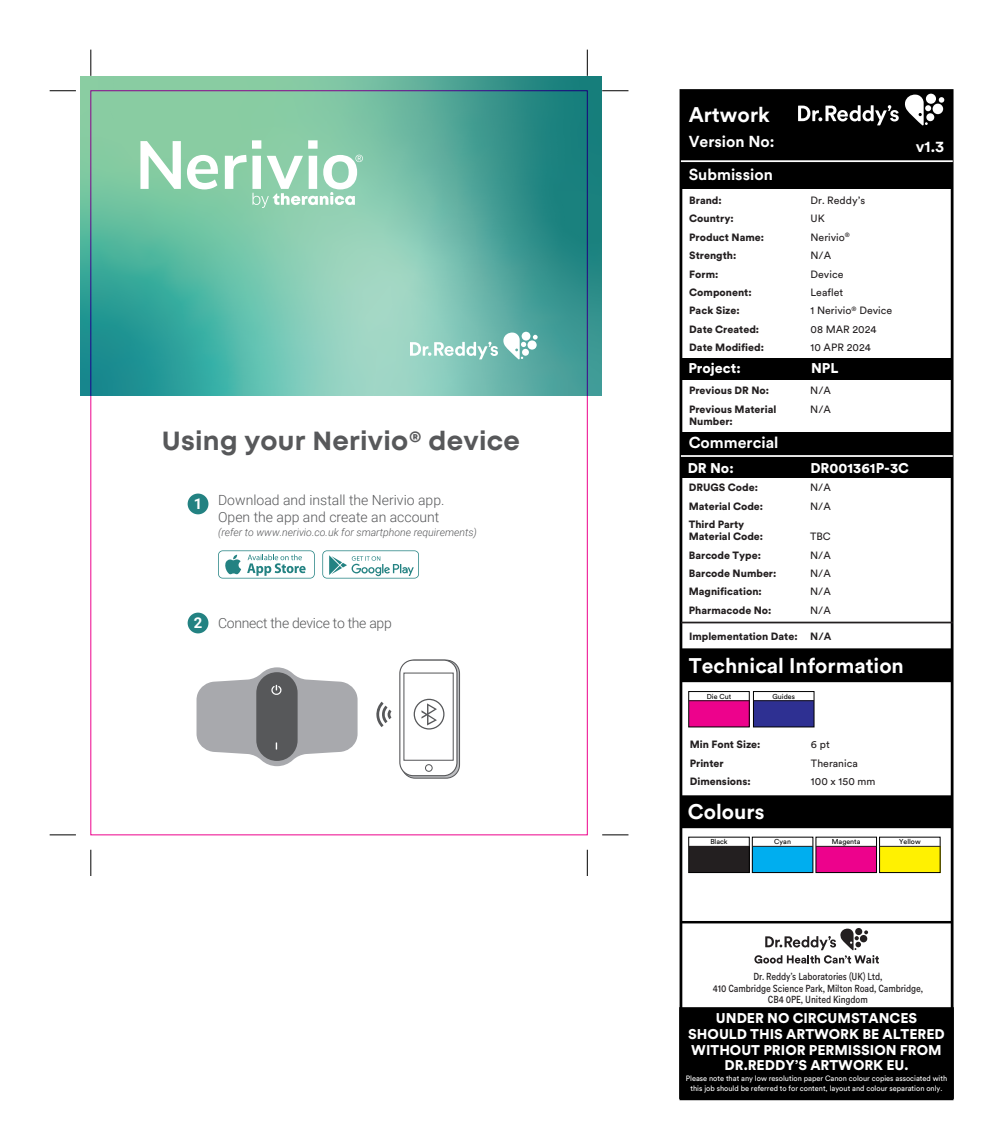
<style>
.page{position:relative;width:993px;height:1141px;background:#fff}
.page>*{position:absolute;margin:0;border:0;box-sizing:border-box;transform-origin:0 0}
.t1{font:700 26.25px "Mont";letter-spacing:.01em;color:#57585a}
.t2{font:700 21px "Circular Pro";color:#fff}
.t3{font:700 21px "DRL Circular";color:#fff}
.t4{font:700 15.75px "DRL Circular";color:#fff}
.t5{font:700 14.88px "Roboto";color:#fff}
.t6{font:900 14px/15.8px "DRL Circular";color:#fff;text-align:center}
.t7{font:300 14px/16.8px "Roboto";color:#57585a}
.t8{font:300 14px "Roboto";letter-spacing:-.02em;color:#57585a}
.t9{font:900 10.5px/18.4px "DRL Circular";color:#231f20}
.t10{font:10.5px/18.4px "DRL Circular";color:#231f20}
.t11{font:italic 300 10.5px "Roboto";color:#57585a}
.t12{font:condensed 10.15px/11.2px "DRL Circular";letter-spacing:-.01em;color:#231f20;text-align:center}
.t13{font:7.7px/9.3px "Circular Pro";color:#fff;text-align:center;scale:.96 1}
.t14{font:7.17px "Circular Pro";color:#000}
.s1{font-weight:700;font-size:14.88px;color:#fff}
.s2{font-weight:700}
</style>
<div class="page">
<svg style="left:81px;top:77px;width:520px;height:318px;background:#62b3a2"></svg>
<svg style="left:196px;top:667px;width:161px;height:99px"></svg>
<svg style="left:401px;top:660px;width:59px;height:119px"></svg>
<div style="left:399px;top:660px;width:58px;height:116px;background:#fff;border:1px solid #57585a;border-radius:13px"></div>
<svg style="left:421px;top:703px;width:16px;height:23px"></svg>
<svg style="left:376px;top:702px;width:15px;height:25px"></svg>
<div style="left:425px;top:764px;width:7px;height:8px;border:1px solid #57585a;border-radius:50%"></div>
<div style="left:413px;top:699px;width:31px;height:31px;border:1px solid #57585a;border-radius:50%"></div>
<div style="left:187px;top:494px;width:21px;height:20px;background:#238282;border-radius:50%"></div>
<div style="left:187px;top:613px;width:21px;height:20px;background:#238282;border-radius:50%"></div>
<svg style="left:140px;top:141px;width:41px;height:48px"></svg>
<svg style="left:187px;top:155px;width:31px;height:34px"></svg>
<svg style="left:225px;top:140px;width:138px;height:68px"></svg>
<div style="left:522px;top:349px;width:6px;height:7px;background:#fff;border-radius:50%"></div>
<div style="left:527px;top:340px;width:9px;height:10px;background:#fff;border-radius:50%"></div>
<svg style="left:532px;top:335px;width:5px;height:5px"></svg>
<div style="left:521px;top:332px;width:9px;height:9px;background:#fff;border-radius:50%"></div>
<svg style="left:410px;top:332px;width:116px;height:27px"></svg>
<svg style="left:218px;top:550px;width:96px;height:29px"></svg>
<svg style="left:322px;top:550px;width:97px;height:29px"></svg>
<svg style="left:50px;top:90px;width:26px;height:1px"></svg>
<svg style="left:602px;top:90px;width:26px;height:1px"></svg>
<svg style="left:50px;top:835px;width:26px;height:1px"></svg>
<svg style="left:602px;top:835px;width:26px;height:1px"></svg>
<svg style="left:90px;top:50px;width:1px;height:26px"></svg>
<svg style="left:90px;top:850px;width:1px;height:26px"></svg>
<svg style="left:587px;top:50px;width:1px;height:26px"></svg>
<svg style="left:587px;top:850px;width:1px;height:26px"></svg>
<svg style="left:754px;top:928px;width:124px;height:35px"></svg>
<div style="left:679px;top:1007px;width:274px;height:92px;background:#000;border:3px solid #000"></div>
<div style="left:680px;top:91px;width:271px;height:98px;background:#000"></div>
<div style="left:680px;top:432px;width:271px;height:46px;background:#000"></div>
<div style="left:680px;top:359px;width:271px;height:21px;background:#000"></div>
<div style="left:680px;top:650px;width:271px;height:30px;background:#000"></div>
<div style="left:680px;top:797px;width:271px;height:30px;background:#000"></div>
<div style="left:688px;top:701px;width:61px;height:26px;background:#ed028c"></div>
<div style="left:688px;top:691px;width:61px;height:36px;border:1px solid #000"></div>
<hr style="left:688px;top:700px;width:61px;height:1px;background:#231f20">
<div style="left:753px;top:701px;width:60px;height:26px;background:#2e3092"></div>
<div style="left:752px;top:691px;width:62px;height:36px;border:1px solid #000"></div>
<hr style="left:753px;top:700px;width:60px;height:1px;background:#231f20">
<div style="left:688px;top:846px;width:61px;height:26px;background:#231f20"></div>
<div style="left:688px;top:837px;width:61px;height:36px;border:1px solid #000"></div>
<hr style="left:688px;top:846px;width:61px;height:1px;background:#231f20">
<div style="left:752px;top:846px;width:60px;height:26px;background:#00aeef"></div>
<div style="left:751px;top:837px;width:62px;height:36px;border:1px solid #000"></div>
<hr style="left:752px;top:846px;width:60px;height:1px;background:#231f20">
<div style="left:815px;top:846px;width:61px;height:26px;background:#ed028c"></div>
<div style="left:815px;top:837px;width:61px;height:36px;border:1px solid #000"></div>
<hr style="left:815px;top:846px;width:61px;height:1px;background:#231f20">
<div style="left:879px;top:846px;width:60px;height:26px;background:#fff101"></div>
<div style="left:878px;top:837px;width:62px;height:36px;border:1px solid #000"></div>
<hr style="left:879px;top:846px;width:60px;height:1px;background:#231f20">
<div style="left:679px;top:89px;width:274px;height:1011px;border:3px solid #000"></div>
<hr style="left:679px;top:795px;width:272px;height:3px;background:#000">
<hr style="left:679px;top:826px;width:272px;height:2px;background:#000">
<hr style="left:679px;top:921px;width:272px;height:2px;background:#000">
<svg style="left:798px;top:94px;width:145px;height:31px"></svg>
<hr style="left:680px;top:680px;width:271px;height:2px;background:#000">
<hr style="left:680px;top:648px;width:271px;height:3px;background:#000">
<hr style="left:680px;top:455px;width:272px;height:2px;background:#fff">
<hr style="left:680px;top:622px;width:272px;height:1px;background:#231f20">
<hr style="left:680px;top:160px;width:272px;height:2px;background:#fff">
<h1 class="t1" style="left:162px;top:423px;width:359px">Using your Nerivio® device</h1>
<h3 class="t5" style="left:194px;top:494px;width:10px">1</h3>
<h3 class="t7" style="left:218px;top:491px;width:228px">Download and install the Nerivio app.<br>Open the app and create an account</h3>
<p class="t11" style="left:218px;top:525px;width:260px">(refer to www.nerivio.co.uk for smartphone requirements)</p>
<h3 class="t8" style="left:194px;top:613px;width:199px"><span class="s1">2</span> Connect the device to the app</h3>
<h2 class="t3" style="left:688px;top:100px;width:83px">Artwork</h2>
<h3 class="t4" style="left:688px;top:131px;width:87px">Version No:</h3>
<h3 class="t4" style="left:915px;top:136px;width:30px">v1.3</h3>
<h3 class="t4" style="left:688px;top:163px;width:86px">Submission</h3>
<p class="t9" style="left:689px;top:191px;width:76px">Brand:<br>Country:<br>Product Name:<br>Strength:<br>Form:<br>Component:<br>Pack Size:<br>Date Created:<br>Date Modified:</p>
<p class="t10" style="left:810px;top:191px;width:83px">Dr. Reddy’s<br>UK<br>Nerivio<sup>®<br></sup>N/A<br>Device<br>Leaflet<br>1 Nerivio<sup>®</sup> Device<br>08 MAR 2024<br>10 APR 2024</p>
<h3 class="t6" style="left:688px;top:360px;width:54px">Project:</h3>
<h3 class="t6" style="left:810px;top:360px;width:29px">NPL</h3>
<p class="t9" style="left:688px;top:381px;width:89px">Previous DR No:<br>Previous Material</p>
<p class="t9" style="left:688px;top:412px;width:45px">Number:</p>
<h3 class="t4" style="left:688px;top:432px;width:91px">Commercial</h3>
<p class="t10" style="left:810px;top:381px;width:22px">N/A<br>N/A</p>
<h3 class="t6" style="left:687px;top:459px;width:47px">DR No:</h3>
<h3 class="t6" style="left:810px;top:459px;width:100px">DR001361P-3C</h3>
<p class="t9" style="left:688px;top:478px;width:76px">DRUGS Code:<br>Material Code:<br>Third Party</p>
<p class="t9" style="left:688px;top:527px;width:89px">Material Code:<br>Barcode Type:<br>Barcode Number:<br>Magnification:<br>Pharmacode No:</p>
<p class="t10" style="left:809px;top:478px;width:22px">N/A<br>N/A</p>
<p class="t10" style="left:809px;top:527px;width:22px;text-align:justify">TBC N/A N/A N/A N/A</p>
<p class="t9" style="left:688px;top:626px;width:144px">Implementation Date: <span class="s2">N/A</span></p>
<h2 class="t2" style="left:688px;top:651px;width:216px">Technical Information</h2>
<p class="t14" style="left:706px;top:691px;width:26px">Die Cut</p>
<p class="t14" style="left:772px;top:691px;width:24px">Guides</p>
<p class="t9" style="left:689px;top:735px;width:72px">Min Font Size:<br>Printer<br>Dimensions:</p>
<p class="t10" style="left:810px;top:735px;width:66px">6 pt<br>Theranica<br>100 x 150 mm</p>
<h2 class="t2" style="left:687px;top:798px;width:78px">Colours</h2>
<p class="t14" style="left:710px;top:837px;width:19px">Black</p>
<p class="t14" style="left:774px;top:837px;width:18px">Cyan</p>
<p class="t14" style="left:831px;top:837px;width:30px">Magenta</p>
<p class="t14" style="left:898px;top:837px;width:23px">Yellow</p>
<p class="t12" style="left:712px;top:971px;width:212px">Dr. Reddy’s Laboratories (UK) Ltd,<br>410 Cambridge Science Park, Milton Road, Cambridge,<br>CB4 0PE, United Kingdom</p>
<h3 class="t6" style="left:688px;top:1010px;width:258px">UNDER NO CIRCUMSTANCES<br>SHOULD THIS ARTWORK BE ALTERED<br>WITHOUT PRIOR PERMISSION FROM<br>DR.REDDY’S ARTWORK EU.</h3>
<p class="t13" style="left:685px;top:1074px;width:274px">Please note that any low resolution paper Canon colour copies associated with this job should be referred to for content, layout and colour separation only.</p>
</div>
